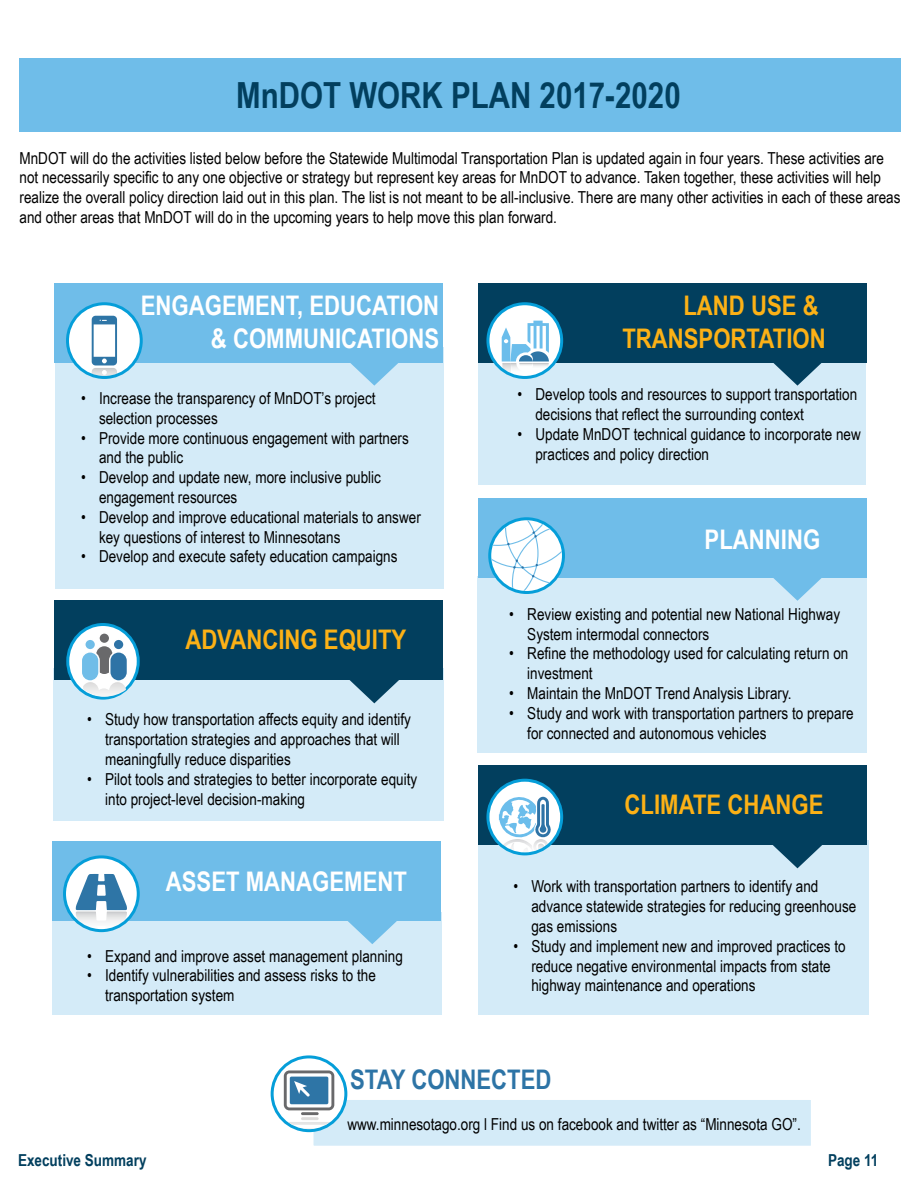
<style>
.page{position:relative;width:918px;height:1188px;background:#fff}
.page>*{position:absolute;margin:0;border:0;box-sizing:border-box;transform-origin:0 0}
.Heading_1{font:700 36px "Arial Narrow";color:#023f5e}
.Bold_Lettering{font:700 27px "Arial Narrow";color:#fff}
.Bold_Lettering-2{font:700 27px "Arial Narrow";color:#fcb116}
.Heading_2{font:700 27px "Arial Narrow";color:#2d74a6}
.t1{font:16.5px/19.8px "Arial Narrow";color:#000}
.t2{font:700 16.5px "Arial Narrow";color:#023f5e}
</style>
<div class="page">
<div style="left:309px;top:1095px;width:506px;height:55px;background:#d4ebf8;border:4px solid #fff"></div>
<div style="left:20px;top:59px;width:882px;height:73px;background:#6fbde9"></div>
<div style="left:53px;top:669px;width:391px;height:152px;background:#d4ebf8"></div>
<div style="left:53px;top:912px;width:389px;height:103px;background:#d4ebf8"></div>
<div style="left:478px;top:840px;width:390px;height:175px;background:#d4ebf8"></div>
<div style="left:478px;top:360px;width:387px;height:125px;background:#d4ebf8"></div>
<div style="left:478px;top:576px;width:389px;height:177px;background:#d4ebf8"></div>
<div style="left:55px;top:347px;width:389px;height:241px;background:#d4ebf8"></div>
<div style="left:55px;top:283px;width:388px;height:79px;background:#6fbde9"></div>
<svg style="left:350px;top:362px;width:49px;height:24px"></svg>
<div style="left:68px;top:304px;width:73px;height:73px;background:#fff;border-radius:50%"></div>
<svg style="left:92px;top:316px;width:25px;height:59px"></svg>
<div style="left:66px;top:302px;width:77px;height:77px;border:3px solid #059ed9;border-radius:50%"></div>
<div style="left:55px;top:601px;width:388px;height:79px;background:#023f5e"></div>
<svg style="left:350px;top:680px;width:49px;height:23px"></svg>
<div style="left:53px;top:842px;width:388px;height:79px;background:#6fbde9"></div>
<svg style="left:348px;top:921px;width:49px;height:23px"></svg>
<svg style="left:65px;top:857px;width:73px;height:74px"></svg>
<svg style="left:76px;top:874px;width:51px;height:56px;background:#97bbd2"></svg>
<div style="left:63px;top:855px;width:77px;height:77px;border:3px solid #059ed9;border-radius:50%"></div>
<div style="left:478px;top:283px;width:388px;height:79px;background:#023f5e"></div>
<svg style="left:773px;top:362px;width:49px;height:24px"></svg>
<svg style="left:488px;top:304px;width:74px;height:73px;background:#e3f4fa"></svg>
<svg style="left:502px;top:321px;width:47px;height:56px;background:#b6d9ed"></svg>
<div style="left:486px;top:302px;width:77px;height:77px;border:3px solid #059ed9;border-radius:50%"></div>
<div style="left:478px;top:498px;width:388px;height:79px;background:#6fbde9"></div>
<svg style="left:773px;top:577px;width:49px;height:24px"></svg>
<div style="left:488px;top:517px;width:77px;height:77px;border:3px solid #059ed9;border-radius:50%"></div>
<svg style="left:491px;top:520px;width:71px;height:71px;background:#ceeaf7"></svg>
<div style="left:478px;top:766px;width:388px;height:79px;background:#023f5e"></div>
<svg style="left:773px;top:845px;width:49px;height:23px"></svg>
<svg style="left:486px;top:779px;width:77px;height:76px"></svg>
<svg style="left:272px;top:1057px;width:74px;height:74px"></svg>
<div style="left:271px;top:1055px;width:76px;height:77px;border:3px solid #059ed9;border-radius:50%"></div>
<svg style="left:289px;top:1122px;width:40px;height:7px"></svg>
<svg style="left:301px;top:1117px;width:18px;height:3px"></svg>
<svg style="left:284px;top:1070px;width:50px;height:40px"></svg>
<hr style="left:301px;top:1112px;width:18px;height:3px;background:#69696b">
<div style="left:68px;top:625px;width:70px;height:73px;background:#fff;border-radius:50%"></div>
<div style="left:66px;top:623px;width:74px;height:77px;border:3px solid #059ed9;border-radius:50%"></div>
<div style="left:99px;top:633px;width:11px;height:11px;background:#69696b;border-radius:50%"></div>
<div style="left:98px;top:632px;width:12px;height:12px;border:2px solid #fff;border-radius:50%"></div>
<div style="left:95px;top:646px;width:18px;height:29px;background:#69696b;border-radius:9px"></div>
<div style="left:95px;top:645px;width:19px;height:31px;border:2px solid #fff;border-radius:9px"></div>
<div style="left:85px;top:639px;width:11px;height:11px;background:#70bde8;border-radius:50%"></div>
<div style="left:84px;top:638px;width:12px;height:13px;border:2px solid #fff;border-radius:50%"></div>
<div style="left:81px;top:652px;width:18px;height:29px;background:#70bde8;border-radius:9px"></div>
<div style="left:81px;top:651px;width:19px;height:31px;border:2px solid #fff;border-radius:9px"></div>
<div style="left:113px;top:639px;width:11px;height:11px;background:#2e73a6;border-radius:50%"></div>
<div style="left:112px;top:638px;width:13px;height:13px;border:2px solid #fff;border-radius:50%"></div>
<div style="left:110px;top:652px;width:18px;height:29px;background:#2e73a6;border-radius:9px"></div>
<div style="left:109px;top:651px;width:19px;height:31px;border:2px solid #fff;border-radius:9px"></div>
<svg style="left:83px;top:682px;width:43px;height:15px"></svg>
<p class="Heading_1" style="left:236px;top:68px;width:446px">MnDOT WORK PLAN 2017-2020</p>
<p class="t1" style="left:20px;top:147px;width:883px">MnDOT will do the activities listed below before the Statewide Multimodal Transportation Plan is updated again in four years. These activities are not necessarily specific to any one objective or strategy but represent key areas for MnDOT to advance. Taken together, these activities will help realize the overall policy direction laid out in this plan. The list is not meant to be all-inclusive. There are many other activities in each of these areas and other areas that MnDOT will do in the upcoming years to help move this plan forward.</p>
<p class="Bold_Lettering" style="left:141px;top:285px;width:300px">ENGAGEMENT, EDUCATION</p>
<p class="Bold_Lettering" style="left:211px;top:318px;width:230px">&amp; COMMUNICATIONS</p>
<p class="t1" style="left:99px;top:388px;width:278px;text-indent:-18px">• Increase the transparency of MnDOT’s project selection processes</p>
<p class="t1" style="left:99px;top:427px;width:311px;text-indent:-18px">• Provide more continuous engagement with partners and the public</p>
<p class="t1" style="left:99px;top:467px;width:284px;text-indent:-18px">• Develop and update new, more inclusive public engagement resources</p>
<p class="t1" style="left:99px;top:507px;width:323px;text-indent:-18px">• Develop and improve educational materials to answer key questions of interest to Minnesotans</p>
<p class="t1" style="left:81px;top:546px;width:318px">• Develop and execute safety education campaigns</p>
<p class="Bold_Lettering-2" style="left:185px;top:619px;width:223px">ADVANCING EQUITY</p>
<p class="t1" style="left:105px;top:709px;width:307px;text-indent:-18px">• Study how transportation affects equity and identify transportation strategies and approaches that will meaningfully reduce disparities</p>
<p class="t1" style="left:105px;top:768px;width:314px;text-indent:-18px">• Pilot tools and strategies to better incorporate equity into project-level decision-making</p>
<p class="Bold_Lettering" style="left:166px;top:861px;width:243px">ASSET MANAGEMENT</p>
<p class="t1" style="left:87px;top:945px;width:317px">• Expand and improve asset management planning</p>
<p class="t1" style="left:105px;top:965px;width:272px;text-indent:-18px">• Identify vulnerabilities and assess risks to the transportation system</p>
<p class="Bold_Lettering-2" style="left:683px;top:285px;width:137px">LAND USE &amp;</p>
<p class="Bold_Lettering-2" style="left:622px;top:318px;width:205px">TRANSPORTATION</p>
<p class="t1" style="left:535px;top:384px;width:323px;text-indent:-18px">• Develop tools and resources to support transportation decisions that reflect the surrounding context</p>
<p class="t1" style="left:535px;top:423px;width:327px;text-indent:-18px">• Update MnDOT technical guidance to incorporate new practices and policy direction</p>
<p class="Bold_Lettering" style="left:705px;top:519px;width:117px">PLANNING</p>
<p class="t1" style="left:527px;top:603px;width:314px;text-indent:-18px">• Review existing and potential new National Highway<br>System intermodal connectors</p>
<p class="t1" style="left:527px;top:643px;width:323px;text-indent:-18px">• Refine the methodology used for calculating return on investment</p>
<p class="t1" style="left:509px;top:683px;width:284px">• Maintain the MnDOT Trend Analysis Library.</p>
<p class="t1" style="left:527px;top:702px;width:328px;text-indent:-18px">• Study and work with transportation partners to prepare for connected and autonomous vehicles</p>
<p class="Bold_Lettering-2" style="left:625px;top:784px;width:200px">CLIMATE CHANGE</p>
<p class="t1" style="left:531px;top:876px;width:326px;text-indent:-18px">• Work with transportation partners to identify and advance statewide strategies for reducing greenhouse gas emissions</p>
<p class="t1" style="left:531px;top:935px;width:316px;text-indent:-18px">• Study and implement new and improved practices to reduce negative environmental impacts from state highway maintenance and operations</p>
<p class="Heading_2" style="left:350px;top:1059px;width:203px">STAY CONNECTED</p>
<p class="t1" style="left:347px;top:1113px;width:455px">www.minnesotago.org l Find us on facebook and twitter as “Minnesota GO”.</p>
<p class="t2" style="left:18px;top:1147px;width:130px">Executive Summary</p>
<p class="t2" style="left:828px;top:1147px;width:52px">Page 11</p>
</div>
